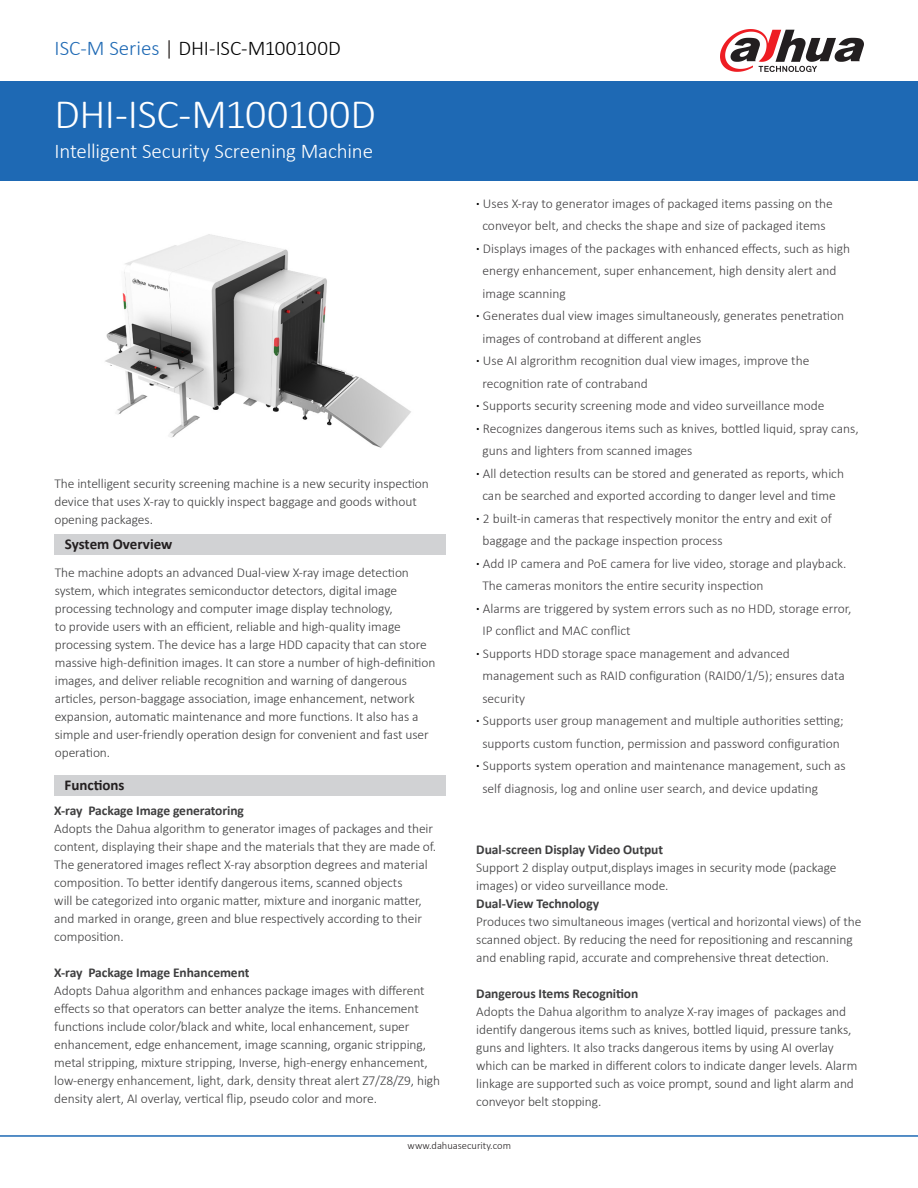
<style>
.page{position:relative;width:918px;height:1188px;background:#fff}
.page>*{position:absolute;margin:0;border:0;box-sizing:border-box;transform-origin:0 0}
.t1{font:300 42px "Calibri";letter-spacing:-.015em;color:#fff}
.t2{font:300 21px "Calibri";letter-spacing:-.01em;color:#fff}
.t3{font:300 21px "Calibri";color:#000}
.t4{font:700 15px "Calibri";color:#231f20}
.t5{font:300 13.5px/18px "Calibri";letter-spacing:-.005em;color:#3e3e3f}
.t6{font:300 13.5px "Calibri";color:#413f41}
.t7{font:700 13.5px "Calibri";letter-spacing:-.005em;color:#3e3e3f}
.t8{font:300 10.5px "Calibri";color:#231f20}
.s1{color:#1e69b4}
.s2{color:#1b1513}
.s3{font-weight:700;color:#000}
</style>
<div class="page">
<div style="left:0;top:81px;width:918px;height:100px;background:#1e69b4"></div>
<svg style="left:720px;top:29px;width:144px;height:43px"></svg>
<img style="left:105px;top:234px;width:306px;height:214px">
<div style="left:55px;top:535px;width:391px;height:20px;background:#d1d2d4"></div>
<div style="left:54px;top:775px;width:391px;height:21px;background:#d1d2d4"></div>
<hr style="left:0;top:1135px;width:918px;height:2px;background:#1e69b4">
<p class="t3" style="left:55px;top:35px;width:288px"><span class="s1">ISC-M Series</span> <span class="s2">|</span> DHI-ISC-M100100D</p>
<p class="t1" style="left:55px;top:88px;width:323px">DHI-ISC-M100100D</p>
<p class="t2" style="left:55px;top:138px;width:320px">Intelligent Security Screening Machine</p>
<p class="t5" style="left:54px;top:475px;width:376px">The intelligent security screening machine is a new security inspection device that uses X-ray to quickly inspect baggage and goods without opening packages.</p>
<p class="t4" style="left:65px;top:533px;width:109px">System Overview</p>
<p class="t5" style="left:55px;top:563px;width:382px">The machine adopts an advanced Dual-view X-ray image detection system, which integrates semiconductor detectors, digital image processing technology and computer image display technology,<br>to provide users with an efficient, reliable and high-quality image processing system. The device has a large HDD capacity that can store massive high-definition images. It can store a number of high-definition images, and deliver reliable recognition and warning of dangerous articles, person-baggage association, image enhancement, network expansion, automatic maintenance and more functions. It also has a simple and user-friendly operation design for convenient and fast user operation.</p>
<p class="t4" style="left:64px;top:774px;width:62px">Functions</p>
<p class="t7" style="left:54px;top:801px;width:191px">X-ray Package Image generatoring</p>
<p class="t5" style="left:54px;top:820px;width:383px">Adopts the Dahua algorithm to generator images of packages and their content, displaying their shape and the materials that they are made of.<br>The generatored images reflect X-ray absorption degrees and material composition. To better identify dangerous items, scanned objects<br>will be categorized into organic matter, mixture and inorganic matter, and marked in orange, green and blue respectively according to their composition.</p>
<p class="t7" style="left:54px;top:963px;width:197px">X-ray Package Image Enhancement</p>
<p class="t5" style="left:54px;top:982px;width:387px">Adopts Dahua algorithm and enhances package images with different effects so that operators can better analyze the items. Enhancement functions include color/black and white, local enhancement, super enhancement, edge enhancement, image scanning, organic stripping, metal stripping, mixture stripping, Inverse, high-energy enhancement, low-energy enhancement, light, dark, density threat alert Z7/Z8/Z9, high density alert, AI overlay, vertical flip, pseudo color and more.</p>
<p class="t6" style="left:476px;top:195px;width:358px"><span class="s3">·</span> Uses X-ray to generator images of packaged items passing on the</p>
<p class="t6" style="left:482px;top:218px;width:345px">conveyor belt, and checks the shape and size of packaged items</p>
<p class="t6" style="left:476px;top:240px;width:375px"><span class="s3">·</span> Displays images of the packages with enhanced effects, such as high</p>
<p class="t6" style="left:482px;top:263px;width:356px">energy enhancement, super enhancement, high density alert and</p>
<p class="t6" style="left:482px;top:285px;width:85px">image scanning</p>
<p class="t6" style="left:476px;top:308px;width:369px"><span class="s3">·</span> Generates dual view images simultaneously, generates penetration</p>
<p class="t6" style="left:482px;top:330px;width:220px">images of controband at different angles</p>
<p class="t6" style="left:476px;top:353px;width:335px"><span class="s3">·</span> Use AI algrorithm recognition dual view images, improve the</p>
<p class="t6" style="left:482px;top:375px;width:167px">recognition rate of contraband</p>
<p class="t6" style="left:476px;top:398px;width:350px"><span class="s3">·</span> Supports security screening mode and video surveillance mode</p>
<p class="t6" style="left:476px;top:420px;width:384px"><span class="s3">·</span> Recognizes dangerous items such as knives, bottled liquid, spray cans,</p>
<p class="t6" style="left:482px;top:443px;width:212px">guns and lighters from scanned images</p>
<p class="t6" style="left:476px;top:465px;width:369px"><span class="s3">·</span> All detection results can be stored and generated as reports, which</p>
<p class="t6" style="left:482px;top:488px;width:355px">can be searched and exported according to danger level and time</p>
<p class="t6" style="left:476px;top:510px;width:357px"><span class="s3">·</span> 2 built-in cameras that respectively monitor the entry and exit of</p>
<p class="t6" style="left:482px;top:533px;width:242px">baggage and the package inspection process</p>
<p class="t6" style="left:476px;top:555px;width:372px"><span class="s3">·</span> Add IP camera and PoE camera for live video, storage and playback.</p>
<p class="t6" style="left:482px;top:578px;width:283px">The cameras monitors the entire security inspection</p>
<p class="t6" style="left:476px;top:600px;width:377px"><span class="s3">·</span> Alarms are triggered by system errors such as no HDD, storage error,</p>
<p class="t6" style="left:482px;top:623px;width:150px">IP conflict and MAC conflict</p>
<p class="t6" style="left:476px;top:645px;width:315px"><span class="s3">·</span> Supports HDD storage space management and advanced</p>
<p class="t6" style="left:482px;top:668px;width:364px">management such as RAID configuration (RAID0/1/5); ensures data</p>
<p class="t6" style="left:482px;top:690px;width:44px">security</p>
<p class="t6" style="left:476px;top:713px;width:369px"><span class="s3">·</span> Supports user group management and multiple authorities setting;</p>
<p class="t6" style="left:482px;top:735px;width:359px">supports custom function, permission and password configuration</p>
<p class="t6" style="left:476px;top:758px;width:371px"><span class="s3">·</span> Supports system operation and maintenance management, such as</p>
<p class="t6" style="left:482px;top:780px;width:337px">self diagnosis, log and online user search, and device updating</p>
<p class="t7" style="left:476px;top:840px;width:188px">Dual-screen Display Video Output</p>
<p class="t5" style="left:476px;top:859px;width:362px">Support 2 display output,displays images in security mode (package images) or video surveillance mode.</p>
<p class="t7" style="left:476px;top:894px;width:124px">Dual-View Technology</p>
<p class="t5" style="left:476px;top:913px;width:387px">Produces two simultaneous images (vertical and horizontal views) of the scanned object. By reducing the need for repositioning and rescanning and enabling rapid, accurate and comprehensive threat detection.</p>
<p class="t7" style="left:476px;top:984px;width:164px">Dangerous Items Recognition</p>
<p class="t5" style="left:476px;top:1003px;width:383px">Adopts the Dahua algorithm to analyze X-ray images of packages and identify dangerous items such as knives, bottled liquid, pressure tanks, guns and lighters. It also tracks dangerous items by using AI overlay which can be marked in different colors to indicate danger levels. Alarm linkage are supported such as voice prompt, sound and light alarm and conveyor belt stopping.</p>
<p class="t8" style="left:408px;top:1139px;width:105px">www.dahuasecurity.com</p>
</div>
